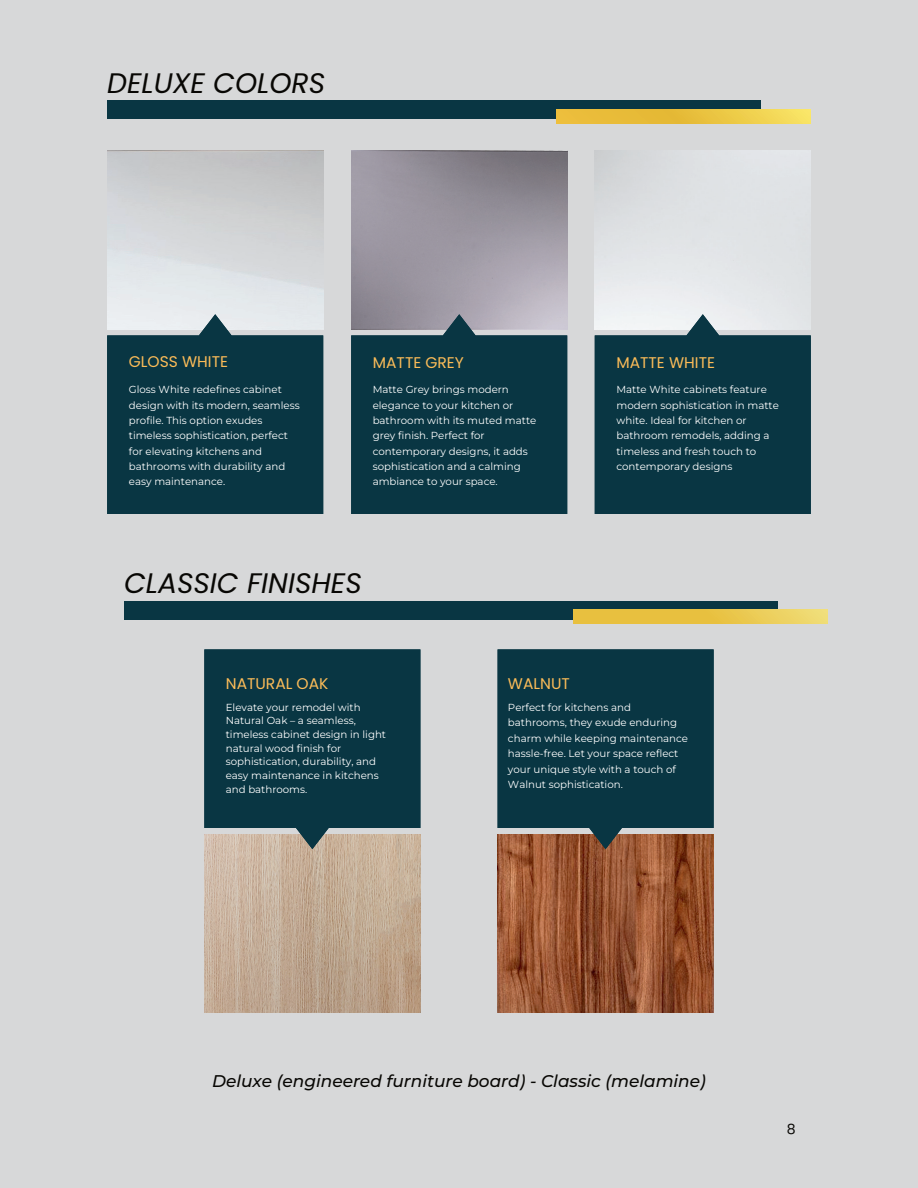
<style>
.page{position:relative;width:918px;height:1188px;background:#d7d8d9}
.page>*{position:absolute;margin:0;border:0;box-sizing:border-box;transform-origin:0 0}
.t1{font:italic 28.2px "Poppins";color:#080704}
.t2{font:italic 500 16.95px "Montserrat";color:#080704}
.t3{font:15.45px "Poppins";color:#fcbc58}
.t4{font:14.1px "Poppins";color:#080704}
.t5{font:10.2px/15.3px "Montserrat";color:#fff}
</style>
<div class="page">
<img style="left:107px;top:151px;width:216px;height:163px">
<svg style="left:107px;top:314px;width:216px;height:200px;background:#1e4753"></svg>
<svg style="left:351px;top:314px;width:216px;height:200px;background:#19414e"></svg>
<img style="left:595px;top:151px;width:216px;height:163px">
<svg style="left:595px;top:314px;width:216px;height:200px;background:#1e4753"></svg>
<img style="left:498px;top:849px;width:216px;height:164px">
<svg style="left:498px;top:649px;width:216px;height:200px;background:#183c45"></svg>
<img style="left:204px;top:849px;width:216px;height:164px">
<svg style="left:204px;top:649px;width:216px;height:200px;background:#1c434d"></svg>
<div style="left:107px;top:100px;width:654px;height:19px;background:#093643"></div>
<svg style="left:556px;top:109px;width:255px;height:14px;background:#ebc543"></svg>
<div style="left:124px;top:601px;width:654px;height:19px;background:#093643"></div>
<svg style="left:573px;top:610px;width:255px;height:14px;background:#e9c64c"></svg>
<h1 class="t1" style="left:107px;top:66px;width:219px">DELUXE COLORS</h1>
<h3 class="t3" style="left:129px;top:353px;width:101px">GLOSS WHITE</h3>
<p class="t5" style="left:129px;top:382px;width:172px">Gloss White redefines cabinet design with its modern, seamless profile. This option exudes timeless sophistication, perfect for elevating kitchens and bathrooms with durability and easy maintenance.</p>
<h3 class="t3" style="left:373px;top:354px;width:93px">MATTE GREY</h3>
<h3 class="t3" style="left:616px;top:354px;width:100px">MATTE WHITE</h3>
<p class="t5" style="left:373px;top:382px;width:165px">Matte Grey brings modern elegance to your kitchen or bathroom with its muted matte grey finish. Perfect for contemporary designs, it adds sophistication and a calming ambiance to your space.</p>
<p class="t5" style="left:616px;top:382px;width:164px">Matte White cabinets feature modern sophistication in matte white. Ideal for kitchen or bathroom remodels, adding a timeless and fresh touch to contemporary designs</p>
<h1 class="t1" style="left:124px;top:567px;width:239px">CLASSIC FINISHES</h1>
<h3 class="t3" style="left:226px;top:675px;width:104px">NATURAL OAK</h3>
<h3 class="t3" style="left:508px;top:675px;width:63px">WALNUT</h3>
<p class="t5" style="left:508px;top:699px;width:182px">Perfect for kitchens and bathrooms, they exude enduring charm while keeping maintenance hassle-free. Let your space reflect your unique style with a touch of<br>Walnut sophistication.</p>
<p class="t5" style="left:226px;top:700px;width:162px;line-height:13.6px">Elevate your remodel with<br>Natural Oak – a seamless, timeless cabinet design in light natural wood finish for sophistication, durability, and easy maintenance in kitchens and bathrooms.</p>
<h2 class="t2" style="left:212px;top:1069px;width:495px">Deluxe (engineered furniture board) - Classic (melamine)</h2>
<h3 class="t4" style="left:787px;top:1120px;width:10px">8</h3>
</div>
